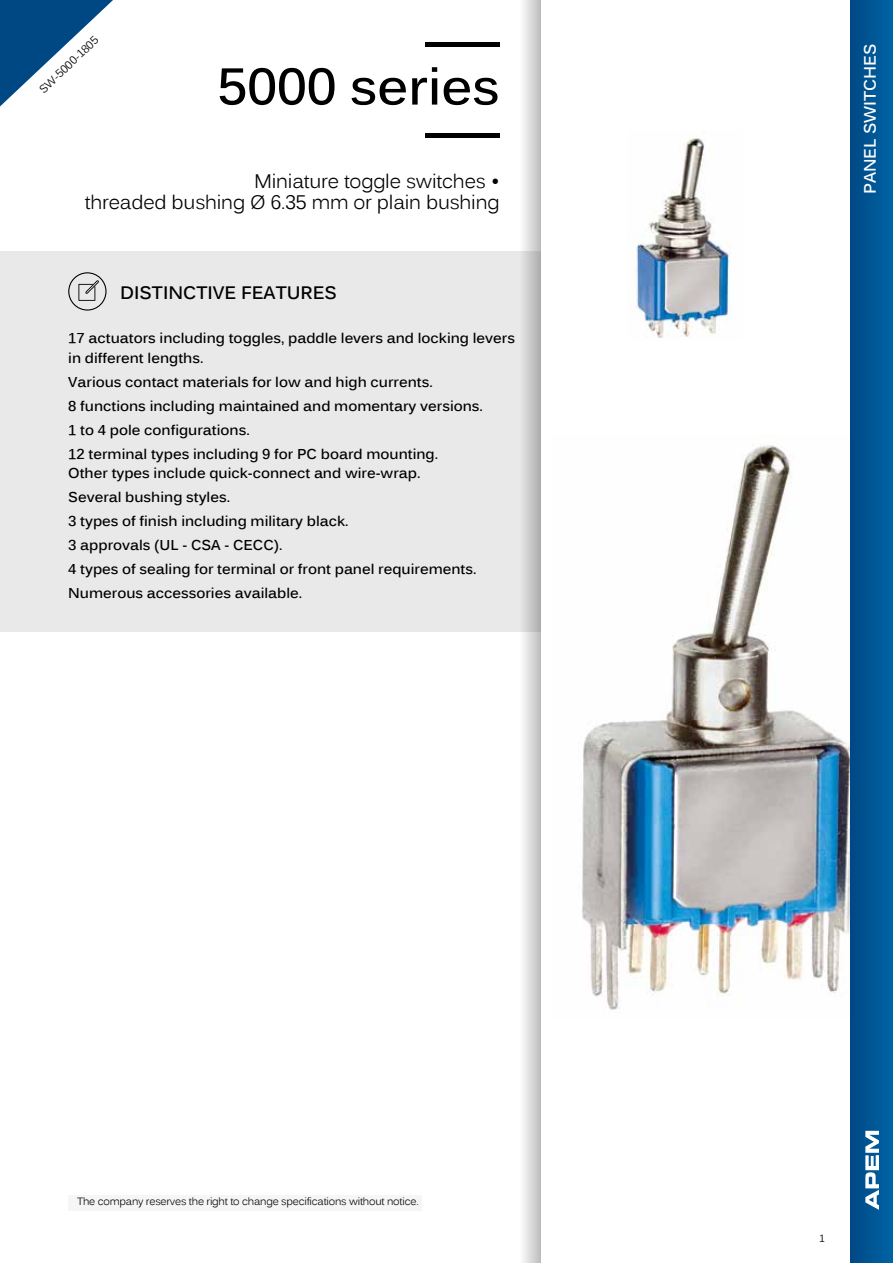
<style>
.page{position:relative;width:893px;height:1263px;background:#fff}
.page>*{position:absolute;margin:0;border:0;box-sizing:border-box;transform-origin:0 0}
.t1{font:700 51px "Kalinga";color:#000}
.t2{font:19.5px/21px "Kalinga";letter-spacing:-.01em;color:#000;text-align:right}
.t3{font:700 18px "Kalinga";color:#000}
.t4{font:700 16.5px "Kalinga";color:#fff}
.t5{font:700 14.25px/24px "Kalinga";color:#000}
.t6{font:11.25px "Kalinga";color:#000}
.t7{font:10.5px "Kalinga";letter-spacing:-.02em;color:#000}
</style>
<div class="page">
<div style="left:0;top:251px;width:540px;height:380px;background:#e9e9e9"></div>
<svg style="left:68px;top:272px;width:39px;height:39px"></svg>
<svg style="left:519px;top:0;width:21px;height:1263px"></svg>
<hr style="left:426px;top:134px;width:74px;height:4px;background:#000">
<hr style="left:426px;top:43px;width:74px;height:4px;background:#000">
<div style="left:69px;top:1195px;width:353px;height:15px;background:#f6f6f6"></div>
<img style="left:635px;top:138px;width:96px;height:200px">
<img style="left:582px;top:445px;width:268px;height:565px">
<div style="left:850px;top:0;width:43px;height:1263px;background:linear-gradient(to right,#004885,#0064a4)"></div>
<svg style="left:0;top:0;width:113px;height:106px"></svg>
<svg style="left:865px;top:1131px;width:14px;height:79px"></svg>
<p class="t6" style="left:36px;top:86px;width:78px;rotate:-44deg">SW-5000-1805</p>
<h1 class="t1" style="left:218px;top:53px;width:283px">5000 series</h1>
<h2 class="t2" style="left:85px;top:173px;width:416px">Miniature toggle switches •<br>threaded bushing Ø 6.35 mm or plain bushing</h2>
<p class="t3" style="left:120px;top:281px;width:218px">DISTINCTIVE FEATURES</p>
<p class="t5" style="left:68px;top:330px;width:448px;line-height:19.5px">17 actuators including toggles, paddle levers and locking levers in different lengths.</p>
<p class="t5" style="left:68px;top:371px;width:416px">Various contact materials for low and high currents.<br>8 functions including maintained and momentary versions.<br>1 to 4 pole configurations.<br>12 terminal types including 9 for PC board mounting.</p>
<p class="t5" style="left:68px;top:462px;width:410px">Other types include quick-connect and wire-wrap.<br>Several bushing styles.<br>3 types of finish including military black.<br>3 approvals (UL - CSA - CECC).<br>4 types of sealing for terminal or front panel requirements.<br>Numerous accessories available.</p>
<p class="t7" style="left:77px;top:1195px;width:343px">The company reserves the right to change specifications without notice.</p>
<p class="t4" style="left:859px;top:194px;width:152px;rotate:-90deg">PANEL SWITCHES</p>
<p class="t7" style="left:819px;top:1231px;width:7px">1</p>
</div>
